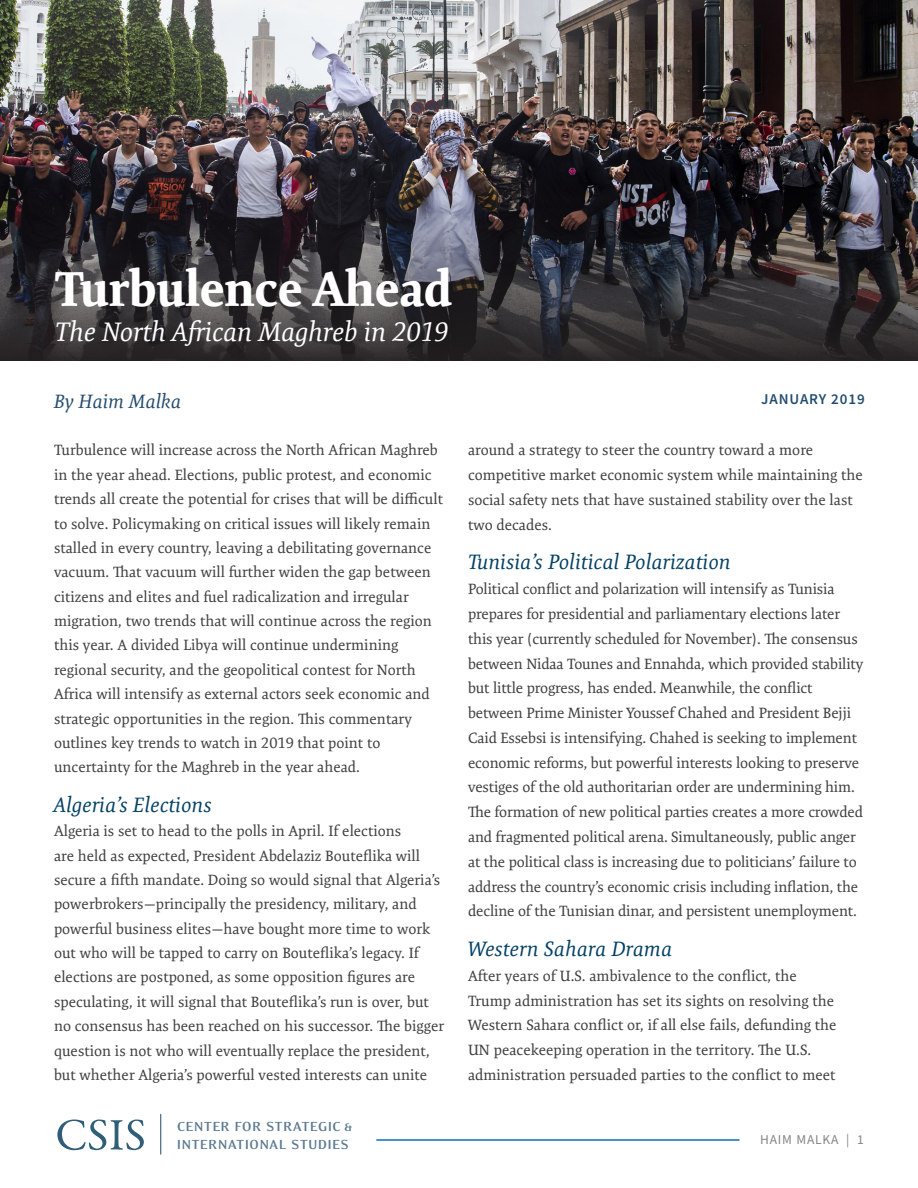
<style>
.page{position:relative;width:918px;height:1188px;background:#fff}
.page>*{position:absolute;margin:0;border:0;box-sizing:border-box;transform-origin:0 0}
.t1{font:700 49.5px "Expo Serif Pro";letter-spacing:-.005em;color:#fff}
.t2{font:italic 27px "Expo Serif Pro";color:#fff}
.t3{font:italic 21px "Expo Serif Pro";letter-spacing:.01em;color:#044164}
.t4{font:italic 19.5px "Expo Serif Pro";letter-spacing:.01em;color:#244c6e}
.t5{font:700 15.15px/17.7px "Eidetic Modern";letter-spacing:.01em;color:#5b7a91}
.t6{font:15px/24.5px "Expo Serif Pro";color:#3e3e3f}
.t7{font:600 15px "Source Sans Pro";letter-spacing:.06em;color:#244c6e}
.t8{font:13.5px "Source Sans Pro";letter-spacing:.06em;color:#848484}
</style>
<div class="page">
<img style="left:0;top:0;width:918px;height:164px">
<hr style="left:160px;top:1114px;width:1px;height:40px;background:#5b7a91">
<hr style="left:366px;top:1114px;width:1px;height:40px;background:#5b7a91">
<svg style="left:57px;top:1120px;width:87px;height:30px"></svg>
<svg style="left:0;top:164px;width:918px;height:197px;background:#353236"></svg>
<hr style="left:377px;top:1139px;width:362px;height:2px;background:#106db7">
<h1 class="t1" style="left:55px;top:257px;width:399px">Turbulence Ahead</h1>
<h2 class="t2" style="left:55px;top:316px;width:395px">The North African Maghreb in 2019</h2>
<h3 class="t4" style="left:54px;top:390px;width:129px">By Haim Malka</h3>
<p class="t7" style="left:761px;top:389px;width:105px">JANUARY 2019</p>
<p class="t6" style="left:54px;top:438px;width:391px">Turbulence will increase across the North African Maghreb in the year ahead. Elections, public protest, and economic trends all create the potential for crises that will be difficult to solve. Policymaking on critical issues will likely remain stalled in every country, leaving a debilitating governance vacuum. That vacuum will further widen the gap between citizens and elites and fuel radicalization and irregular migration, two trends that will continue across the region this year. A divided Libya will continue undermining regional security, and the geopolitical contest for North Africa will intensify as external actors seek economic and strategic opportunities in the region. This commentary outlines key trends to watch in 2019 that point to uncertainty for the Maghreb in the year ahead.</p>
<h3 class="t3" style="left:54px;top:792px;width:159px">Algeria’s Elections</h3>
<p class="t6" style="left:54px;top:819px;width:392px">Algeria is set to head to the polls in April. If elections<br>are held as expected, President Abdelaziz Bouteflika will secure a fifth mandate. Doing so would signal that Algeria’s powerbrokers—principally the presidency, military, and powerful business elites—have bought more time to work out who will be tapped to carry on Bouteflika’s legacy. If elections are postponed, as some opposition figures are speculating, it will signal that Bouteflika’s run is over, but no consensus has been reached on his successor. The bigger question is not who will eventually replace the president, but whether Algeria’s powerful vested interests can unite</p>
<p class="t6" style="left:468px;top:438px;width:396px">around a strategy to steer the country toward a more competitive market economic system while maintaining the social safety nets that have sustained stability over the last two decades.</p>
<h3 class="t3" style="left:468px;top:550px;width:264px">Tunisia’s Political Polarization</h3>
<p class="t6" style="left:468px;top:577px;width:397px">Political conflict and polarization will intensify as Tunisia prepares for presidential and parliamentary elections later this year (currently scheduled for November). The consensus between Nidaa Tounes and Ennahda, which provided stability but little progress, has ended. Meanwhile, the conflict between Prime Minister Youssef Chahed and President Bejji Caid Essebsi is intensifying. Chahed is seeking to implement economic reforms, but powerful interests looking to preserve vestiges of the old authoritarian order are undermining him.<br>The formation of new political parties creates a more crowded and fragmented political arena. Simultaneously, public anger at the political class is increasing due to politicians’ failure to address the country’s economic crisis including inflation, the decline of the Tunisian dinar, and persistent unemployment.</p>
<h3 class="t3" style="left:468px;top:936px;width:206px">Western Sahara Drama</h3>
<p class="t6" style="left:468px;top:963px;width:370px">After years of U.S. ambivalence to the conflict, the Trump administration has set its sights on resolving the Western Sahara conflict or, if all else fails, defunding the UN peacekeeping operation in the territory. The U.S. administration persuaded parties to the conflict to meet</p>
<p class="t5" style="left:177px;top:1118px;width:177px">CENTER FOR STRATEGIC &amp;<br>INTERNATIONAL STUDIES</p>
<p class="t8" style="left:760px;top:1131px;width:105px">HAIM MALKA | 1</p>
</div>
